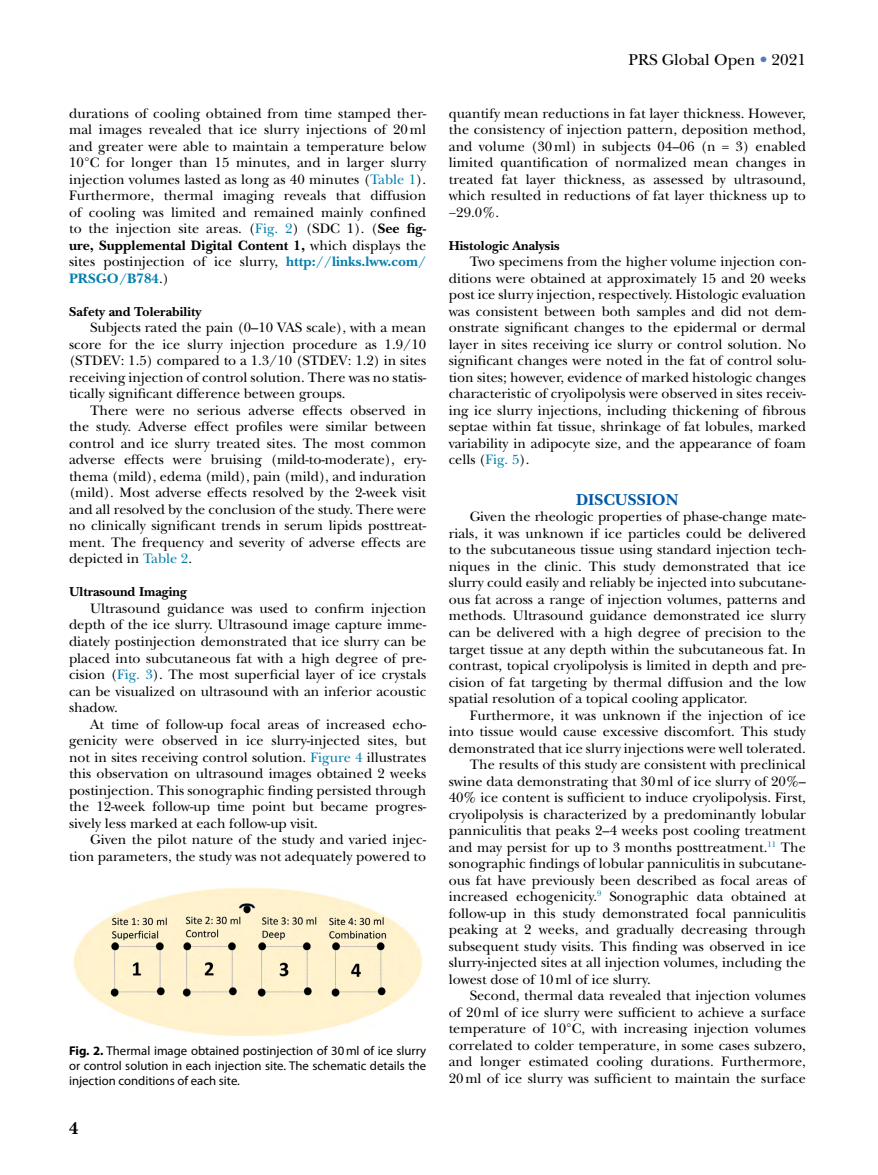
<style>
.page{position:relative;width:878px;height:1175px;background:#fff}
.page>*{position:absolute;margin:0;border:0;box-sizing:border-box;transform-origin:0 0}
.t1{font:700 18px "New Baskerville Std";color:#000}
.t2{font:16.5px "New Baskerville Std";color:#000}
.t3{font:700 16.5px "New Baskerville Std";color:#0058a9}
.t4{font:14.25px/16.5px "New Baskerville Std";color:#000;text-align:justify}
.t5{font:700 13.5px "New Baskerville Std";color:#000}
.t6{font:12.75px/15px "Myriad Pro";color:#000;text-align:justify}
.s1{color:#017eac}
.s2{font-weight:700}
.s3{font-weight:700;color:#017eac}
.s4{color:#5879bc}
</style>
<div class="page">
<img style="left:73px;top:888px;width:349px;height:148px">
<p class="t4" style="left:69px;top:105px;width:359px">durations of cooling obtained from time stamped ther&shy;mal images revealed that ice slurry injections of 20ml and greater were able to maintain a temperature below 10°C for longer than 15 minutes, and in larger slurry injection volumes lasted as long as 40 minutes (<span class="s1">Table 1</span>).<br>Furthermore, thermal imaging reveals that diffusion of cooling was limited and remained mainly confined to the injection site areas. (<span class="s1">Fig. 2</span>) (SDC 1). (<span class="s2">See fig&shy;ure, Supplemental Digital Content 1,</span> which displays the sites postinjection of ice slurry, <span class="s3">http://links.lww.com/ PRSGO/B784</span>.)</p>
<p class="t5" style="left:69px;top:303px;width:134px">Safety and Tolerability</p>
<p class="t4" style="left:69px;top:319px;width:359px;text-indent:21px">Subjects rated the pain (0–10 VAS scale), with a mean score for the ice slurry injection procedure as 1.9/10 (STDEV: 1.5) compared to a 1.3/10 (STDEV: 1.2) in sites receiving injection of control solution. There was no statis&shy;tically significant difference between groups.</p>
<p class="t4" style="left:69px;top:402px;width:359px;text-indent:21px">There were no serious adverse effects observed in the study. Adverse effect profiles were similar between control and ice slurry treated sites. The most common adverse effects were bruising (mild-to-moderate), ery&shy;thema (mild), edema (mild), pain (mild), and induration (mild). Most adverse effects resolved by the 2-week visit and all resolved by the conclusion of the study. There were no clinically significant trends in serum lipids posttreat&shy;ment. The frequency and severity of adverse effects are depicted in <span class="s1">Table 2</span>.</p>
<p class="t5" style="left:69px;top:584px;width:119px">Ultrasound Imaging</p>
<p class="t4" style="left:69px;top:600px;width:359px;text-indent:21px">Ultrasound guidance was used to confirm injection depth of the ice slurry. Ultrasound image capture imme&shy;diately postinjection demonstrated that ice slurry can be placed into subcutaneous fat with a high degree of pre&shy;cision (<span class="s1">Fig. 3</span>). The most superficial layer of ice crystals can be visualized on ultrasound with an inferior acoustic shadow.</p>
<p class="t4" style="left:69px;top:715px;width:359px;text-indent:21px">At time of follow-up focal areas of increased echo&shy;genicity were observed in ice slurry-injected sites, but not in sites receiving control solution. <span class="s1">Figure 4</span> illustrates this observation on ultrasound images obtained 2 weeks postinjection. This sonographic finding persisted through the 12-week follow-up time point but became progres&shy;sively less marked at each follow-up visit.</p>
<p class="t4" style="left:69px;top:831px;width:359px;text-align:right">Given the pilot nature of the study and varied injec&shy;tion parameters, the study was not adequately powered to</p>
<p class="t6" style="left:69px;top:1043px;width:359px"><span class="s2">Fig. 2.</span> Thermal image obtained postinjection of 30ml of ice slurry or control solution in each injection site. The schematic details the injection conditions of each site.</p>
<p class="t1" style="left:69px;top:1118px;width:11px">4</p>
<p class="t2" style="left:628px;top:50px;width:179px">PRS Global Open <span class="s4">•</span> 2021</p>
<p class="t4" style="left:449px;top:105px;width:359px">quantify mean reductions in fat layer thickness. However, the consistency of injection pattern, deposition method, and volume (30ml) in subjects 04–06 (n = 3) enabled limited quantification of normalized mean changes in treated fat layer thickness, as assessed by ultrasound, which resulted in reductions of fat layer thickness up to −29.0%.</p>
<p class="t5" style="left:448px;top:237px;width:112px">Histologic Analysis</p>
<p class="t4" style="left:448px;top:253px;width:359px;text-indent:21px">Two specimens from the higher volume injection con&shy;ditions were obtained at approximately 15 and 20 weeks post ice slurry injection, respectively. Histologic evaluation was consistent between both samples and did not dem&shy;onstrate significant changes to the epidermal or dermal layer in sites receiving ice slurry or control solution. No significant changes were noted in the fat of control solu&shy;tion sites; however, evidence of marked histologic changes characteristic of cryolipolysis were observed in sites receiv&shy;ing ice slurry injections, including thickening of fibrous septae within fat tissue, shrinkage of fat lobules, marked variability in adipocyte size, and the appearance of foam cells (<span class="s1">Fig. 5</span>).</p>
<p class="t3" style="left:576px;top:490px;width:104px">DISCUSSION</p>
<p class="t4" style="left:448px;top:508px;width:359px;text-indent:21px">Given the rheologic properties of phase-change mate&shy;rials, it was unknown if ice particles could be delivered to the subcutaneous tissue using standard injection tech&shy;niques in the clinic. This study demonstrated that ice slurry could easily and reliably be injected into subcutane&shy;ous fat across a range of injection volumes, patterns and methods. Ultrasound guidance demonstrated ice slurry can be delivered with a high degree of precision to the target tissue at any depth within the subcutaneous fat. In contrast, topical cryolipolysis is limited in depth and pre&shy;cision of fat targeting by thermal diffusion and the low spatial resolution of a topical cooling applicator.</p>
<p class="t4" style="left:470px;top:706px;width:338px">Furthermore, it was unknown if the injection of ice</p>
<p class="t4" style="left:448px;top:723px;width:359px">into tissue would cause excessive discomfort. This study</p>
<p class="t4" style="left:448px;top:739px;width:359px">demonstrated that ice slurry injections were well tolerated.</p>
<p class="t4" style="left:470px;top:756px;width:337px">The results of this study are consistent with preclinical</p>
<p class="t4" style="left:448px;top:772px;width:359px">swine data demonstrating that 30ml of ice slurry of 20%–</p>
<p class="t4" style="left:448px;top:789px;width:359px">40% ice content is sufficient to induce cryolipolysis. First,</p>
<p class="t4" style="left:448px;top:805px;width:359px">cryolipolysis is characterized by a predominantly lobular</p>
<p class="t4" style="left:448px;top:822px;width:358px">panniculitis that peaks 2–4 weeks post cooling treatment</p>
<p class="t4" style="left:448px;top:838px;width:358px">and may persist for up to 3 months posttreatment.<sup>11</sup> The</p>
<p class="t4" style="left:449px;top:855px;width:359px">sonographic findings of lobular panniculitis in subcutane-</p>
<p class="t4" style="left:449px;top:871px;width:359px">ous fat have previously been described as focal areas of</p>
<p class="t4" style="left:449px;top:888px;width:359px">increased echogenicity.<sup>9</sup> Sonographic data obtained at</p>
<p class="t4" style="left:448px;top:904px;width:359px">follow-up in this study demonstrated focal panniculitis</p>
<p class="t4" style="left:448px;top:921px;width:359px">peaking at 2 weeks, and gradually decreasing through</p>
<p class="t4" style="left:448px;top:937px;width:359px">subsequent study visits. This finding was observed in ice</p>
<p class="t4" style="left:448px;top:954px;width:358px">slurry-injected sites at all injection volumes, including the</p>
<p class="t4" style="left:448px;top:970px;width:204px">lowest dose of 10ml of ice slurry.</p>
<p class="t4" style="left:470px;top:987px;width:337px">Second, thermal data revealed that injection volumes</p>
<p class="t4" style="left:448px;top:1003px;width:359px">of 20ml of ice slurry were sufficient to achieve a surface</p>
<p class="t4" style="left:448px;top:1020px;width:359px">temperature of 10°C, with increasing injection volumes</p>
<p class="t4" style="left:448px;top:1036px;width:359px">correlated to colder temperature, in some cases subzero,</p>
<p class="t4" style="left:448px;top:1053px;width:359px">and longer estimated cooling durations. Furthermore,</p>
<p class="t4" style="left:448px;top:1069px;width:359px">20ml of ice slurry was sufficient to maintain the surface</p>
</div>
